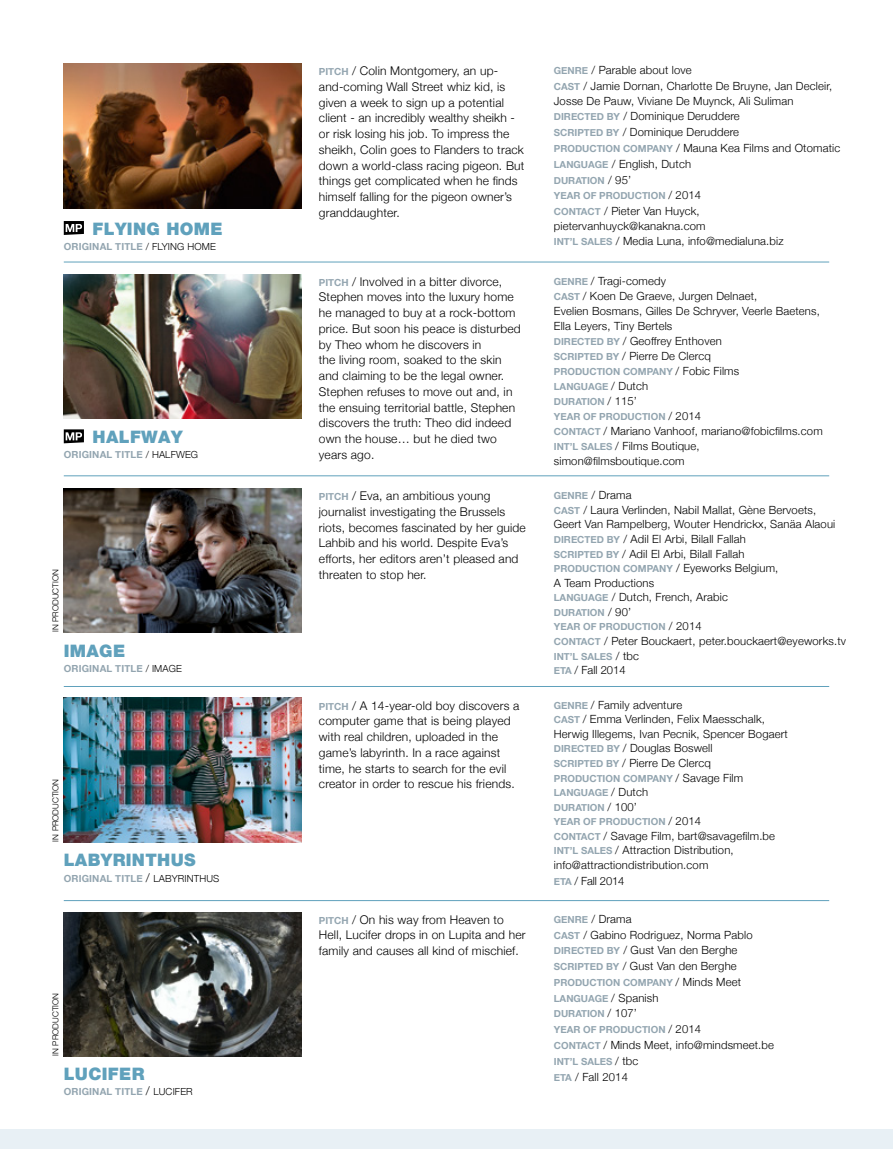
<style>
.page{position:relative;width:893px;height:1149px;background:#fff}
.page>*{position:absolute;margin:0;border:0;box-sizing:border-box;transform-origin:0 0}
.t1{font:900 17.25px "Helvetica Neue";letter-spacing:.02em;color:#60a1bc}
.t2{font:300 12px/15.8px "Helvetica Neue";letter-spacing:.015em;color:#000}
.t3{font:300 11.25px/14.5px "Helvetica Neue";letter-spacing:.015em;color:#000}
.t4{font:300 11.25px "Helvetica Neue";letter-spacing:-.01em;color:#000}
.t5{font:700 9.75px/14.5px "Helvetica Neue";color:#93a5b0}
.t6{font:300 8.25px "Helvetica Neue";letter-spacing:.005em;color:#000}
.s1{font-weight:300;color:#000}
.s2{font-weight:300;font-size:12px;color:#000}
.s3{font-weight:700;font-size:9.75px;color:#93a5b0}
.s4{font-weight:300;font-size:11.25px;color:#000}
</style>
<div class="page">
<div style="left:0;top:1129px;width:893px;height:19px;background:#e8f0f5"></div>
<img style="left:64px;top:274px;width:238px;height:144px">
<svg style="left:64px;top:429px;width:20px;height:14px"></svg>
<img style="left:64px;top:488px;width:238px;height:144px">
<img style="left:64px;top:697px;width:238px;height:145px">
<img style="left:64px;top:912px;width:238px;height:144px">
<svg style="left:64px;top:221px;width:20px;height:14px"></svg>
<img style="left:64px;top:63px;width:238px;height:145px">
<hr style="left:64px;top:261px;width:765px;height:1px;background:#60a1bc">
<hr style="left:64px;top:475px;width:765px;height:1px;background:#60a1bc">
<hr style="left:64px;top:686px;width:765px;height:1px;background:#60a1bc">
<hr style="left:64px;top:899px;width:765px;height:1px;background:#60a1bc">
<h1 class="t1" style="left:93px;top:218px;width:131px">FLYING HOME</h1>
<p class="t5" style="left:64px;top:239px;width:153px">ORIGINAL TITLE <span class="s1">/ FLYING HOME</span></p>
<h1 class="t1" style="left:93px;top:427px;width:91px">HALFWAY</h1>
<p class="t5" style="left:64px;top:447px;width:136px">ORIGINAL TITLE <span class="s1">/ HALFWEG</span></p>
<p class="t6" style="left:49px;top:632px;width:64px;rotate:-90deg">IN PRODUCTION</p>
<h1 class="t1" style="left:64px;top:640px;width:63px">IMAGE</h1>
<p class="t5" style="left:64px;top:661px;width:120px">ORIGINAL TITLE <span class="s1">/ IMAGE</span></p>
<p class="t6" style="left:49px;top:841px;width:64px;rotate:-90deg">IN PRODUCTION</p>
<h1 class="t1" style="left:64px;top:849px;width:133px">LABYRINTHUS</h1>
<p class="t5" style="left:64px;top:871px;width:157px">ORIGINAL TITLE <span class="s2">/</span> <span class="s1">LABYRINTHUS</span></p>
<p class="t6" style="left:49px;top:1055px;width:64px;rotate:-90deg">IN PRODUCTION</p>
<h1 class="t1" style="left:64px;top:1062px;width:82px">LUCIFER</h1>
<p class="t5" style="left:64px;top:1084px;width:131px">ORIGINAL TITLE <span class="s2">/</span> <span class="s1">LUCIFER</span></p>
<p class="t2" style="left:319px;top:62px;width:207px"><span class="s3">PITCH</span> / Colin Montgomery, an up&shy;and-coming Wall Street whiz kid, is given a week to sign up a potential client - an incredibly wealthy sheikh - or risk losing his job. To impress the sheikh, Colin goes to Flanders to track down a world-class racing pigeon. But things get complicated when he finds himself falling for the pigeon owner’s granddaughter.</p>
<p class="t3" style="left:554px;top:62px;width:280px;line-height:15.8px"><span class="s3">GENRE</span> / Parable about love<br><span class="s3">CAST</span> / Jamie Dornan, Charlotte De Bruyne, Jan Decleir,</p>
<p class="t3" style="left:554px;top:92px;width:288px;line-height:15.8px">Josse De Pauw, Viviane De Muynck, Ali Suliman <span class="s3">DIRECTED BY</span> / Dominique Deruddere<br><span class="s3">SCRIPTED BY</span> / Dominique Deruddere<br><span class="s3">PRODUCTION COMPANY</span> / Mauna Kea Films and Otomatic <span class="s3">LANGUAGE</span> / English, Dutch</p>
<p class="t5" style="left:554px;top:172px;width:149px;line-height:15.8px">DURATION <span class="s4">/ 95’<br></span>YEAR OF PRODUCTION <span class="s4">/ 2014</span></p>
<p class="t3" style="left:554px;top:203px;width:153px"><span class="s3">CONTACT</span> / Pieter Van Huyck, pietervanhuyck@kanakna.com</p>
<p class="t3" style="left:554px;top:233px;width:231px"><span class="s3">INT’L SALES</span> / Media Luna, info@medialuna.biz</p>
<p class="t2" style="left:319px;top:273px;width:203px"><span class="s3">PITCH</span> / Involved in a bitter divorce,<br>Stephen moves into the luxury home he managed to buy at a rock-bottom price. But soon his peace is disturbed by Theo whom he discovers in<br>the living room, soaked to the skin and claiming to be the legal owner.<br>Stephen refuses to move out and, in the ensuing territorial battle, Stephen discovers the truth: Theo did indeed own the house… but he died two years ago.</p>
<p class="t3" style="left:554px;top:273px;width:267px;line-height:15px"><span class="s3">GENRE</span> / Tragi-comedy<br><span class="s3">CAST</span> / Koen De Graeve, Jurgen Delnaet,<br>Evelien Bosmans, Gilles De Schryver, Veerle Baetens, Ella Leyers, Tiny Bertels<br><span class="s3">DIRECTED BY</span> / Geoffrey Enthoven<br><span class="s3">SCRIPTED BY</span> / Pierre De Clercq</p>
<p class="t5" style="left:554px;top:364px;width:187px;line-height:15px">PRODUCTION COMPANY <span class="s4">/ Fobic Films<br></span>LANGUAGE <span class="s4">/ Dutch<br></span>DURATION <span class="s4">/ 115’<br></span>YEAR OF PRODUCTION <span class="s4">/ 2014</span></p>
<p class="t3" style="left:554px;top:423px;width:270px;line-height:15px"><span class="s3">CONTACT</span> / Mariano Vanhoof, mariano@fobicfilms.com<br><span class="s3">INT’L SALES</span> / Films Boutique, simon@filmsboutique.com</p>
<p class="t2" style="left:319px;top:487px;width:208px"><span class="s3">PITCH</span> / Eva, an ambitious young journalist investigating the Brussels riots, becomes fascinated by her guide Lahbib and his world. Despite Eva’s efforts, her editors aren’t pleased and threaten to stop her.</p>
<p class="t3" style="left:554px;top:487px;width:283px"><span class="s3">GENRE</span> / Drama<br><span class="s3">CAST</span> / Laura Verlinden, Nabil Mallat, Gène Bervoets, Geert Van Rampelberg, Wouter Hendrickx, Sanäa Alaoui <span class="s3">DIRECTED BY</span> / Adil El Arbi, Bilall Fallah<br><span class="s3">SCRIPTED BY</span> / Adil El Arbi, Bilall Fallah</p>
<p class="t5" style="left:554px;top:561px;width:226px">PRODUCTION COMPANY <span class="s4">/ Eyeworks Belgium,</span></p>
<p class="t3" style="left:554px;top:574px;width:176px">A Team Productions<br><span class="s3">LANGUAGE</span> / Dutch, French, Arabic</p>
<p class="t5" style="left:554px;top:605px;width:149px">DURATION <span class="s4">/ 90’<br></span>YEAR OF PRODUCTION <span class="s4">/ 2014</span></p>
<p class="t3" style="left:554px;top:633px;width:294px"><span class="s3">CONTACT</span> / Peter Bouckaert, peter.bouckaert@eyeworks.tv</p>
<p class="t5" style="left:554px;top:649px;width:87px">INT’L SALES <span class="s4">/ tbc</span></p>
<p class="t3" style="left:554px;top:662px;width:73px"><span class="s3">ETA</span> / Fall 2014</p>
<p class="t2" style="left:319px;top:696px;width:202px"><span class="s3">PITCH</span> / A 14-year-old boy discovers a computer game that is being played with real children, uploaded in the game’s labyrinth. In a race against time, he starts to search for the evil creator in order to rescue his friends.</p>
<p class="t3" style="left:554px;top:696px;width:235px"><span class="s3">GENRE</span> / Family adventure<br><span class="s3">CAST</span> / Emma Verlinden, Felix Maesschalk, Herwig Illegems, Ivan Pecnik, Spencer Bogaert <span class="s3">DIRECTED BY</span> / Douglas Boswell<br><span class="s3">SCRIPTED BY</span> / Pierre De Clercq</p>
<p class="t5" style="left:554px;top:770px;width:191px">PRODUCTION COMPANY <span class="s4">/ Savage Film<br></span>LANGUAGE <span class="s4">/ Dutch<br></span>DURATION <span class="s4">/ 100’<br></span>YEAR OF PRODUCTION <span class="s4">/ 2014</span></p>
<p class="t3" style="left:554px;top:827px;width:223px"><span class="s3">CONTACT</span> / Savage Film, bart@savagefilm.be<br><span class="s3">INT’L SALES</span> / Attraction Distribution, info@attractiondistribution.com</p>
<p class="t4" style="left:554px;top:871px;width:72px"><span class="s3">ETA</span> / Fall 2014</p>
<p class="t2" style="left:319px;top:910px;width:208px"><span class="s3">PITCH</span> / On his way from Heaven to<br>Hell, Lucifer drops in on Lupita and her family and causes all kind of mischief.</p>
<p class="t3" style="left:554px;top:910px;width:200px;line-height:15.8px"><span class="s3">GENRE</span> / Drama<br><span class="s3">CAST</span> / Gabino Rodriguez, Norma Pablo<br><span class="s3">DIRECTED BY</span> / Gust Van den Berghe<br><span class="s3">SCRIPTED BY</span> / Gust Van den Berghe</p>
<p class="t5" style="left:554px;top:974px;width:189px;line-height:15.8px">PRODUCTION COMPANY <span class="s4">/ Minds Meet<br></span>LANGUAGE <span class="s4">/ Spanish<br></span>DURATION <span class="s4">/ 107’<br></span>YEAR OF PRODUCTION <span class="s4">/ 2014</span></p>
<p class="t3" style="left:554px;top:1036px;width:222px"><span class="s3">CONTACT</span> / Minds Meet, info@mindsmeet.be</p>
<p class="t5" style="left:554px;top:1053px;width:86px">INT’L SALES <span class="s4">/ tbc</span></p>
<p class="t3" style="left:554px;top:1068px;width:76px"><span class="s3">ETA</span> / Fall 2014</p>
</div>
